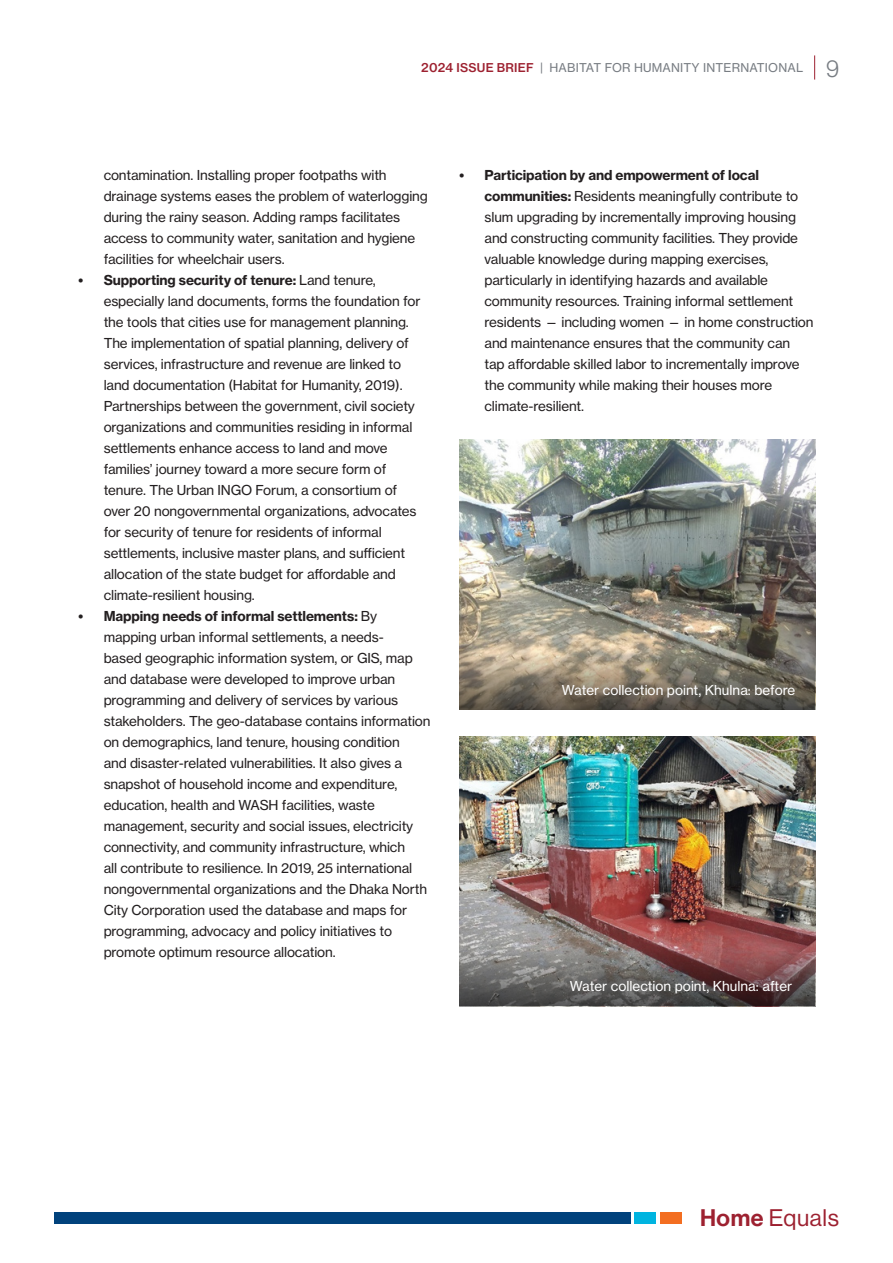
<style>
.page{position:relative;width:893px;height:1263px;background:#fff}
.page>*{position:absolute;margin:0;border:0;box-sizing:border-box;transform-origin:0 0}
.t1{font:23.55px "N Haas Grotesk DS Pro 55 Rg";letter-spacing:.025em;color:#9d2130}
.Body_Small_List_2_1{font:13.5px/21px "N Haas Grotesk TX Pro 55 Rg";letter-spacing:-.01em;color:#231f20}
.Body_Small{font:13.5px "N Haas Grotesk TX Pro 55 Rg";color:#fff}
.t2{font:12px "N Haas Grotesk TX Pro 55 Rg";letter-spacing:.015em;color:#787d83}
.s1{font-family:"N Haas Grotesk TX Pro 65 Md";color:#9d2130}
.s2{font-family:"N Haas Grotesk DS Pro 45 Lt";font-size:24px}
.s3{font-family:"N Haas Grotesk TX Pro 75 Bd"}
.s4{font-family:"N Haas Grotesk DS Pro 65 Md"}
</style>
<div class="page">
<div style="left:54px;top:1212px;width:577px;height:12px;background:#01427c"></div>
<div style="left:635px;top:1212px;width:21px;height:12px;background:#00b4e0"></div>
<div style="left:660px;top:1212px;width:21px;height:12px;background:#f36e21"></div>
<svg style="left:814px;top:55px;width:1px;height:25px"></svg>
<img style="left:459px;top:440px;width:356px;height:211px">
<img style="left:459px;top:736px;width:356px;height:211px">
<svg style="left:459px;top:947px;width:356px;height:59px;background:#6c5b5b"></svg>
<svg style="left:459px;top:651px;width:356px;height:59px;background:#7d7465"></svg>
<p class="t2" style="left:421px;top:60px;width:419px"><span class="s1">2024 ISSUE BRIEF</span> | HABITAT FOR HUMANITY INTERNATIONAL <span class="s2">9</span></p>
<p class="Body_Small_List_2_1" style="left:104px;top:165px;width:326px">contamination. Installing proper footpaths with drainage systems eases the problem of waterlogging during the rainy season. Adding ramps facilitates access to community water, sanitation and hygiene facilities for wheelchair users.</p>
<p class="Body_Small_List_2_1" style="left:104px;top:270px;width:318px;text-indent:-25px"><span class="s3">• Supporting security of tenure:</span> Land tenure, especially land documents, forms the foundation for the tools that cities use for management planning.<br>The implementation of spatial planning, delivery of services, infrastructure and revenue are linked to land documentation (Habitat for Humanity, 2019).<br>Partnerships between the government, civil society organizations and communities residing in informal settlements enhance access to land and move families’ journey toward a more secure form of tenure. The Urban INGO Forum, a consortium of over 20 nongovernmental organizations, advocates for security of tenure for residents of informal settlements, inclusive master plans, and sufficient allocation of the state budget for affordable and climate-resilient housing.</p>
<p class="Body_Small_List_2_1" style="left:104px;top:606px;width:328px;text-indent:-25px"><span class="s3">• Mapping needs of informal settlements:</span> By mapping urban informal settlements, a needs-<br>based geographic information system, or GIS, map and database were developed to improve urban programming and delivery of services by various stakeholders. The geo-database contains information on demographics, land tenure, housing condition<br>and disaster-related vulnerabilities. It also gives a snapshot of household income and expenditure, education, health and WASH facilities, waste management, security and social issues, electricity connectivity, and community infrastructure, which<br>all contribute to resilience. In 2019, 25 international nongovernmental organizations and the Dhaka North City Corporation used the database and maps for programming, advocacy and policy initiatives to promote optimum resource allocation.</p>
<p class="Body_Small_List_2_1" style="left:485px;top:165px;width:330px;text-indent:-25px"><span class="s3">• Participation by and empowerment of local communities:</span> Residents meaningfully contribute to slum upgrading by incrementally improving housing and constructing community facilities. They provide valuable knowledge during mapping exercises, particularly in identifying hazards and available community resources. Training informal settlement residents — including women — in home construction and maintenance ensures that the community can tap affordable skilled labor to incrementally improve the community while making their houses more climate-resilient.</p>
<p class="Body_Small" style="left:562px;top:682px;width:235px">Water collection point, Khulna: before</p>
<p class="Body_Small" style="left:570px;top:978px;width:224px">Water collection point, Khulna: after</p>
<h1 class="t1" style="left:700px;top:1204px;width:140px"><span class="s4">Home</span> Equals</h1>
</div>
